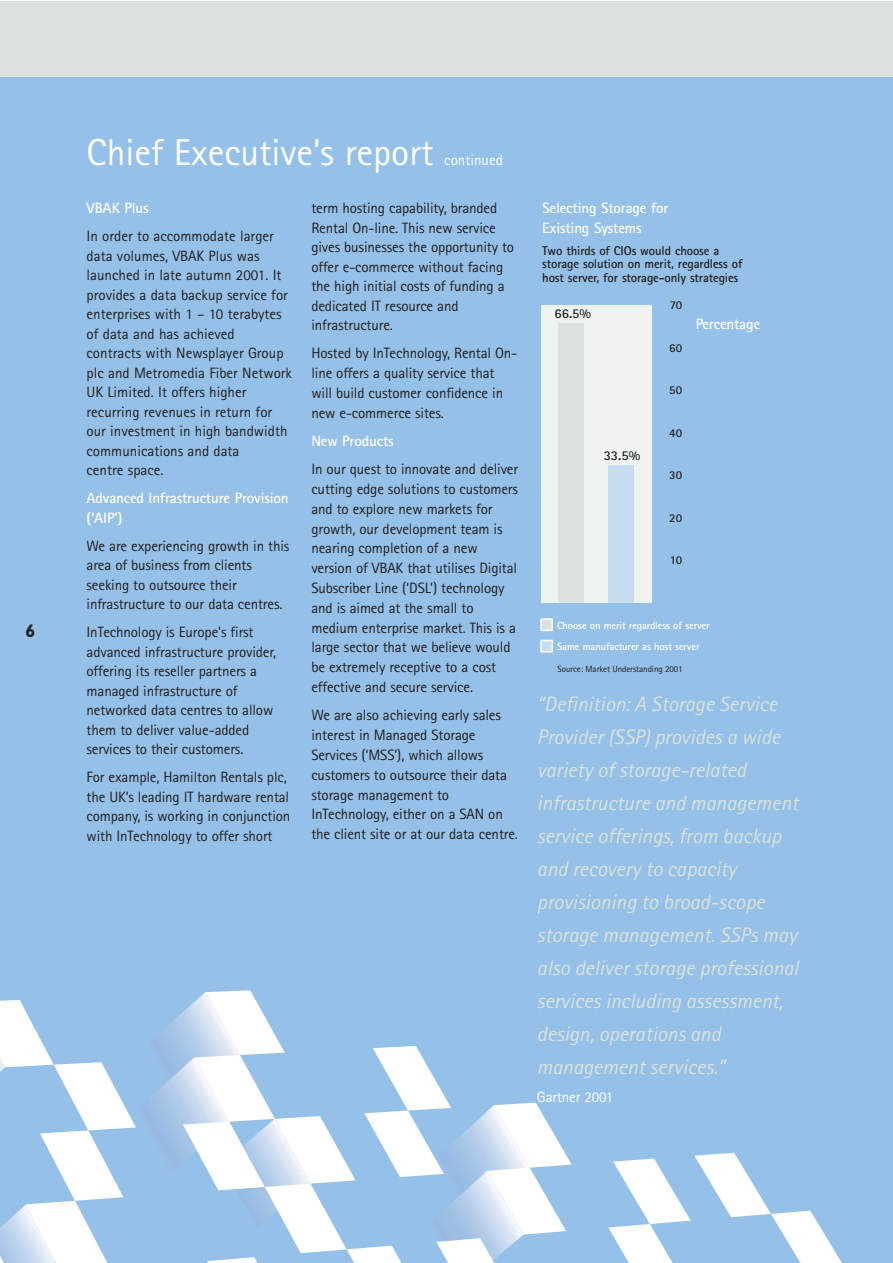
<style>
.page{position:relative;width:893px;height:1263px;background:#fff}
.page>*{position:absolute;margin:0;border:0;box-sizing:border-box;transform-origin:0 0}
.t1{font:37.5px "Rotis Sans Serif";color:#fff}
.t2{font:italic 21px/33px "Rotis Sans Serif";color:#dae2db}
.t3{font:700 18px "Gill Sans";color:#231f1f}
.t4{font:15px/19.5px "Rotis Sans Serif";letter-spacing:-.01em;color:#231f1f}
.t5{font:700 15px/19.5px "Rotis Sans Serif";letter-spacing:-.01em;color:#fff}
.t6{font:15px "Rotis Sans Serif";letter-spacing:-.01em;color:#fff}
.t7{font:700 13.5px "Rotis Sans Serif";color:#231f1f}
.t8{font:700 12.75px/13.5px "Rotis Sans Serif";letter-spacing:-.01em;color:#231f1f}
.t9{font:700 12px "Rotis Sans Serif";color:#231f1f}
.t10{font:700 10.5px/21.3px "Rotis Sans Serif";letter-spacing:-.01em;color:#fff}
.t11{font:9px "Rotis Sans Serif";letter-spacing:-.01em;color:#231f1f}
</style>
<div class="page">
<hr style="left:892px;top:77px;width:1px;height:1186px;background:#f3f6f3">
<div style="left:0;top:77px;width:892px;height:1186px;background:#95c0e7"></div>
<img style="left:164px;top:1012px;width:19px;height:45px">
<img style="left:153px;top:1057px;width:30px;height:91px">
<svg style="left:0;top:1000px;width:136px;height:263px"></svg>
<svg style="left:183px;top:990px;width:388px;height:273px"></svg>
<svg style="left:608px;top:1153px;width:234px;height:110px"></svg>
<div style="left:0;top:2px;width:892px;height:75px;background:#dae2db"></div>
<div style="left:540px;top:305px;width:111px;height:298px;background:#eff3f0"></div>
<div style="left:608px;top:465px;width:26px;height:138px;background:#c8dcf1"></div>
<div style="left:558px;top:323px;width:26px;height:280px;background:#dae2db"></div>
<div style="left:541px;top:619px;width:11px;height:11px;background:#dae2db"></div>
<div style="left:540px;top:618px;width:13px;height:13px;border:2px solid #fff"></div>
<div style="left:541px;top:640px;width:11px;height:12px;background:#c8dcf1"></div>
<div style="left:540px;top:640px;width:13px;height:12px;border:2px solid #fff"></div>
<p class="t3" style="left:26px;top:625px;width:11px">6</p>
<h1 class="t1" style="left:87px;top:139px;width:348px">Chief Executive’s report</h1>
<p class="t6" style="left:444px;top:155px;width:60px">continued</p>
<p class="t5" style="left:87px;top:200px;width:64px">VBAK Plus</p>
<p class="t4" style="left:87px;top:228px;width:207px">In order to accommodate larger data volumes, VBAK Plus was launched in late autumn 2001. It provides a data backup service for enterprises with 1 – 10 terabytes of data and has achieved contracts with Newsplayer Group plc and Metromedia Fiber Network<br>UK Limited. It offers higher recurring revenues in return for our investment in high bandwidth communications and data<br>centre space.</p>
<p class="t5" style="left:87px;top:490px;width:204px">Advanced Infrastructure Provision (‘AIP’)</p>
<p class="t4" style="left:87px;top:537px;width:204px">We are experiencing growth in this area of business from clients seeking to outsource their infrastructure to our data centres.</p>
<p class="t4" style="left:87px;top:624px;width:191px">InTechnology is Europe's first advanced infrastructure provider, offering its reseller partners a managed infrastructure of networked data centres to allow them to deliver value-added services to their customers.</p>
<p class="t4" style="left:87px;top:769px;width:205px">For example, Hamilton Rentals plc, the UK’s leading IT hardware rental company, is working in conjunction with InTechnology to offer short</p>
<p class="t4" style="left:311px;top:200px;width:204px">term hosting capability, branded<br>Rental On-line. This new service gives businesses the opportunity to offer e-commerce without facing the high initial costs of funding a dedicated IT resource and infrastructure.</p>
<p class="t4" style="left:311px;top:345px;width:207px">Hosted by InTechnology, Rental On&shy;line offers a quality service that will build customer confidence in new e-commerce sites.</p>
<p class="t5" style="left:311px;top:433px;width:84px">New Products</p>
<p class="t4" style="left:311px;top:461px;width:208px">In our quest to innovate and deliver cutting edge solutions to customers and to explore new markets for growth, our development team is nearing completion of a new version of VBAK that utilises Digital<br>Subscriber Line (‘DSL’) technology and is aimed at the small to medium enterprise market. This is a large sector that we believe would be extremely receptive to a cost effective and secure service.</p>
<p class="t4" style="left:311px;top:707px;width:208px">We are also achieving early sales interest in Managed Storage<br>Services (‘MSS’), which allows customers to outsource their data storage management to<br>InTechnology, either on a SAN on the client site or at our data centre.</p>
<p class="t5" style="left:542px;top:200px;width:128px">Selecting Storage for<br>Existing Systems</p>
<p class="t8" style="left:542px;top:245px;width:202px">Two thirds of CIOs would choose a storage solution on merit, regardless of host server, for storage-only strategies</p>
<p class="t7" style="left:554px;top:309px;width:38px">66.5%</p>
<p class="t7" style="left:603px;top:451px;width:38px">33.5%</p>
<p class="t9" style="left:669px;top:301px;width:14px">70</p>
<p class="t9" style="left:669px;top:343px;width:14px">60</p>
<p class="t9" style="left:669px;top:386px;width:14px">50</p>
<p class="t9" style="left:669px;top:429px;width:14px">40</p>
<p class="t9" style="left:669px;top:471px;width:14px">30</p>
<p class="t9" style="left:669px;top:514px;width:14px">20</p>
<p class="t9" style="left:669px;top:556px;width:14px">10</p>
<p class="t5" style="left:695px;top:316px;width:66px">Percentage</p>
<p class="t10" style="left:557px;top:616px;width:154px">Choose on merit regardless of server<br>Same manufacturer as host server</p>
<p class="t11" style="left:557px;top:665px;width:126px">Source: Market Understanding 2001</p>
<p class="t2" style="left:537px;top:689px;width:263px">“Definition: A Storage Service<br>Provider (SSP) provides a wide variety of storage-related infrastructure and management service offerings, from backup and recovery to capacity provisioning to broad-scope storage management. SSPs may also deliver storage professional services including assessment, design, operations and management services.”</p>
<p class="t6" style="left:537px;top:1091px;width:78px">Gartner 2001</p>
</div>
